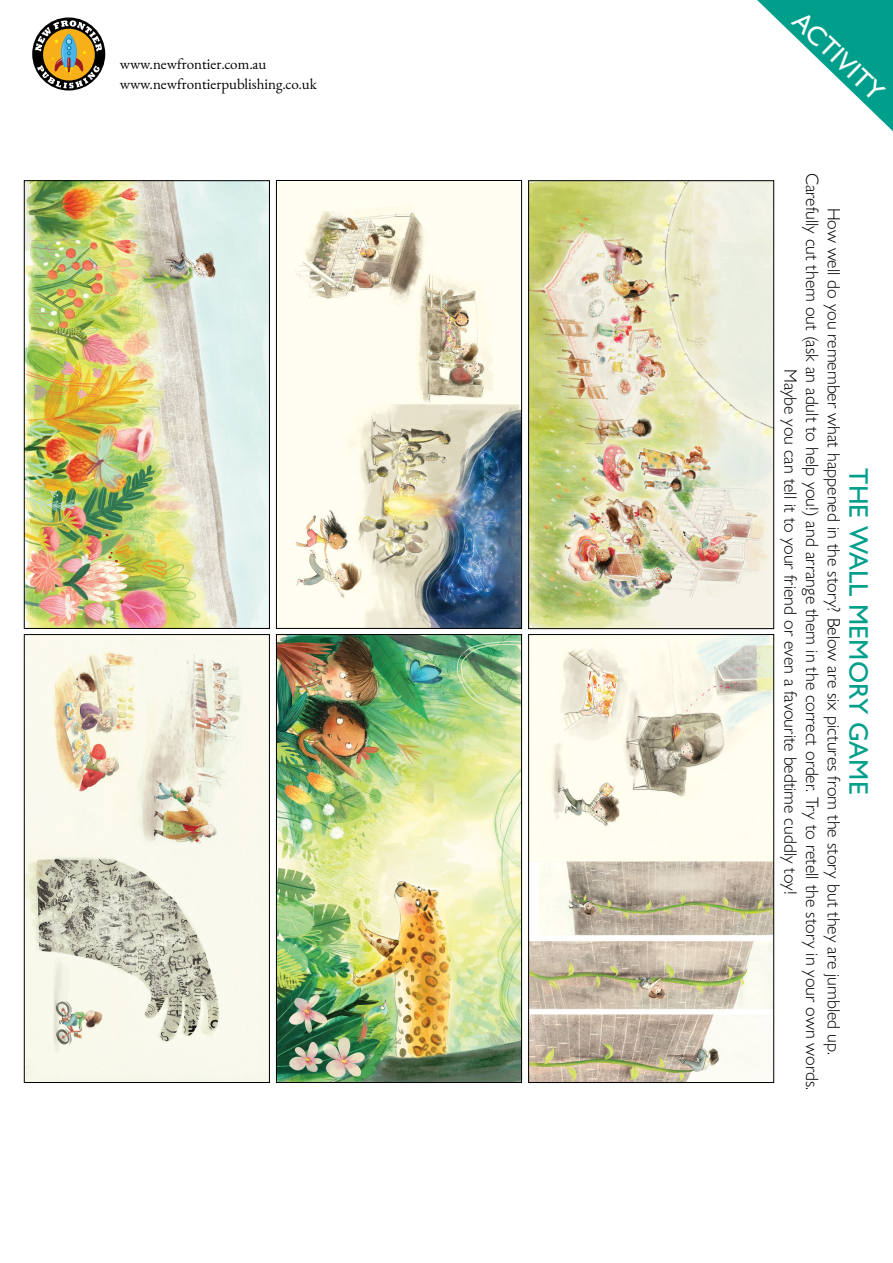
<style>
.page{position:relative;width:893px;height:1263px;background:#fff}
.page>*{position:absolute;margin:0;border:0;box-sizing:border-box;transform-origin:0 0}
.t1{font:500 27px "Gill Sans Nova";color:#009f8c}
.t2{font:500 27px "Gill Sans Nova";color:#fff}
.t3{font:300 18px/21.6px "Gill Sans Nova";color:#000;text-align:center}
.Heading{font:15px "EB Garamond";color:#000}
</style>
<div class="page">
<svg style="left:757px;top:0;width:136px;height:131px"></svg>
<img style="left:26px;top:636px;width:242px;height:445px">
<div style="left:24px;top:634px;width:246px;height:449px;border:1px solid #000"></div>
<svg style="left:32px;top:17px;width:73px;height:74px"></svg>
<svg style="left:35px;top:20px;width:67px;height:68px"></svg>
<img style="left:26px;top:182px;width:242px;height:445px">
<div style="left:24px;top:180px;width:246px;height:449px;border:1px solid #000"></div>
<img style="left:530px;top:636px;width:242px;height:445px">
<div style="left:528px;top:634px;width:246px;height:449px;border:1px solid #000"></div>
<img style="left:278px;top:636px;width:242px;height:445px">
<div style="left:276px;top:634px;width:246px;height:449px;border:1px solid #000"></div>
<img style="left:530px;top:182px;width:242px;height:445px">
<div style="left:528px;top:180px;width:246px;height:449px;border:1px solid #000"></div>
<img style="left:278px;top:182px;width:242px;height:445px">
<div style="left:276px;top:180px;width:246px;height:449px;border:1px solid #000"></div>
<p class="Heading" style="left:120px;top:54px;width:148px">www.newfrontier.com.au</p>
<p class="Heading" style="left:120px;top:74px;width:199px">www.newfrontierpublishing.co.uk</p>
<p class="t2" style="left:809px;top:4px;width:117px;rotate:44deg">ACTIVITY</p>
<p class="t3" style="left:823px;top:173px;width:919px;rotate:90deg">Carefully cut them out (ask an adult to help you!) and arrange them in the correct order. Try to retell the story in your own words.<br>Maybe you can tell it to your friend or even a favourite bedtime cuddly toy!</p>
<p class="t3" style="left:845px;top:208px;width:849px;rotate:90deg">How well do you remember what happened in the story? Below are six pictures from the story but they are jumbled up.</p>
<p class="t1" style="left:875px;top:468px;width:328px;rotate:90deg">THE WALL MEMORY GAME</p>
</div>
